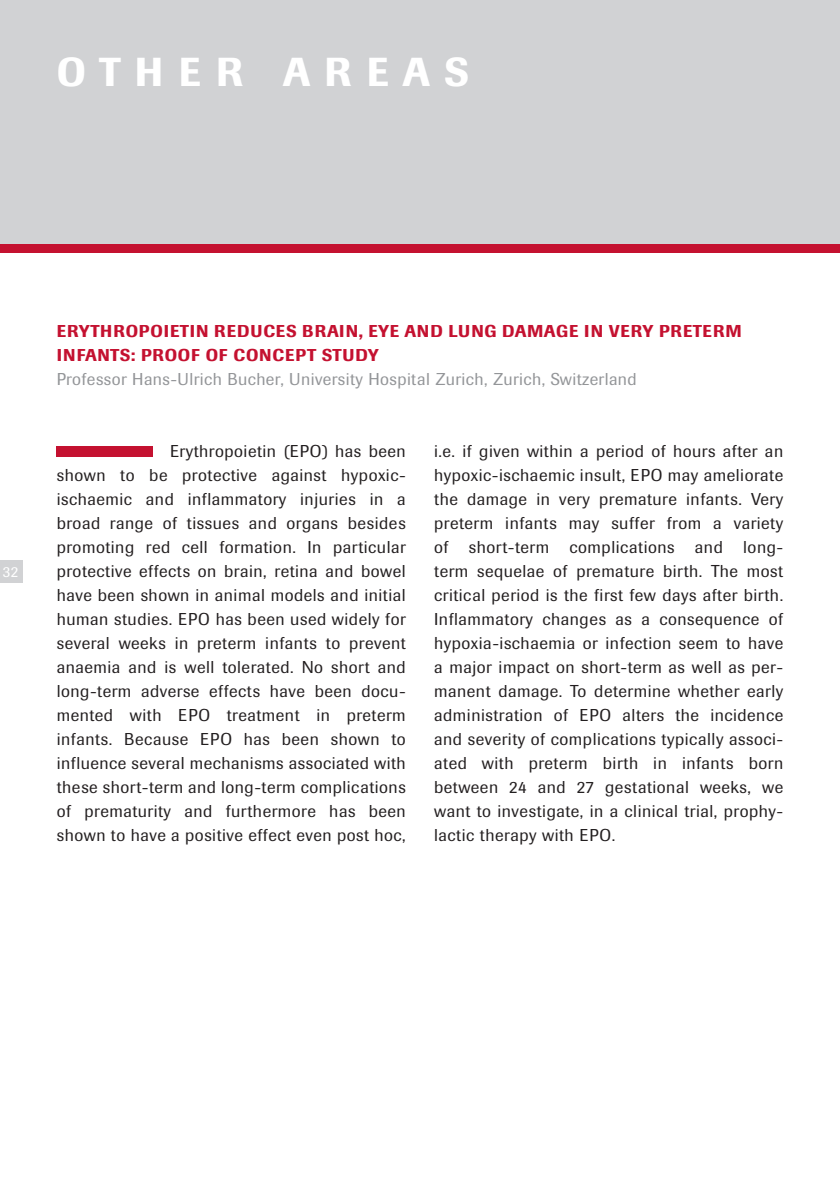
<style>
.page{position:relative;width:840px;height:1191px;background:#fff}
.page>*{position:absolute;margin:0;border:0;box-sizing:border-box;transform-origin:0 0}
.t1{font:500 40px "Imago";letter-spacing:.35em;color:#fff}
.t2{font:17px/24px "Imago";letter-spacing:.03em;color:#231f20;text-align:justify}
.t3{font:500 17px/24px "Imago";letter-spacing:.05em;color:#c41130}
.t4{font:17px "Imago";letter-spacing:.025em;color:#939598}
.t5{font:15px "Imago";color:#fff}
</style>
<div class="page">
<div style="left:0;top:560px;width:23px;height:22px;background:#d1d2d4"></div>
<div style="left:57px;top:446px;width:96px;height:11px;background:#c41130"></div>
<div style="left:0;top:1px;width:839px;height:243px;background:#d1d2d4"></div>
<div style="left:0;top:244px;width:839px;height:9px;background:#c41130"></div>
<h1 class="t1" style="left:57px;top:57px;width:413px">OTHER AREAS</h1>
<p class="t5" style="left:3px;top:566px;width:17px">32</p>
<p class="t3" style="left:57px;top:320px;width:686px">ERYTHROPOIETIN REDUCES BRAIN, EYE AND LUNG DAMAGE IN VERY PRETERM<br>INFANTS: PROOF OF CONCEPT STUDY</p>
<p class="t4" style="left:57px;top:373px;width:581px">Professor Hans-Ulrich Bucher, University Hospital Zurich, Zurich, Switzerland</p>
<p class="t2" style="left:57px;top:440px;width:350px;text-indent:113px">Erythropoietin (EPO) has been shown to be protective against hypoxic&shy;ischaemic and inflammatory injuries in a broad range of tissues and organs besides promoting red cell formation. In particular protective effects on brain, retina and bowel have been shown in animal models and initial human studies. EPO has been used widely for several weeks in preterm infants to prevent anaemia and is well tolerated. No short and long-term adverse effects have been docu&shy;mented with EPO treatment in preterm infants. Because EPO has been shown to influence several mechanisms associated with these short-term and long-term complications of prematurity and furthermore has been shown to have a positive effect even post hoc,</p>
<p class="t2" style="left:434px;top:440px;width:350px">i.e. if given within a period of hours after an hypoxic-ischaemic insult, EPO may ameliorate the damage in very premature infants. Very preterm infants may suffer from a variety of short-term complications and long&shy;term sequelae of premature birth. The most critical period is the first few days after birth.<br>Inflammatory changes as a consequence of hypoxia-ischaemia or infection seem to have a major impact on short-term as well as per&shy;manent damage. To determine whether early administration of EPO alters the incidence and severity of complications typically associ&shy;ated with preterm birth in infants born between 24 and 27 gestational weeks, we want to investigate, in a clinical trial, prophy&shy;lactic therapy with EPO.</p>
</div>
